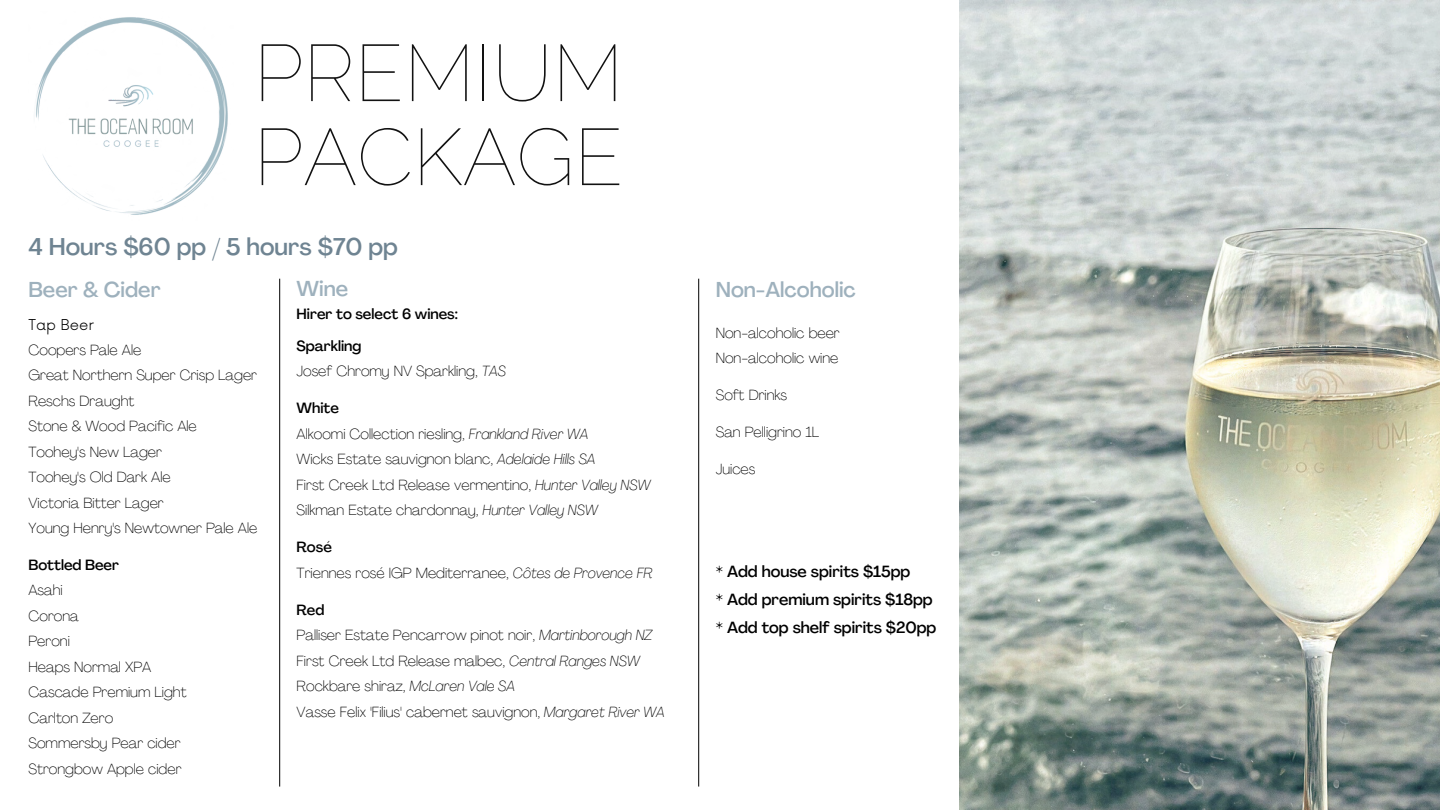
<style>
.page{position:relative;width:1440px;height:810px;background:#fff}
.page>*{position:absolute;margin:0;border:0;box-sizing:border-box;transform-origin:0 0}
.t1{font:100 80px/84px "Raleway";color:#121212}
.t2{font:500 23.9px "Agrandir";color:#6f8492}
.t3{font:500 21.3px "Agrandir";color:#9eb1bd}
.t4{font:500 15.9px/27.7px "Agrandir";color:#000}
.t5{font:100 14.6px "Agrandir";color:#000}
.t6{font:500 14.6px "Agrandir";color:#000}
.t7{font:300 14.6px "Now";color:#000}
.s1{font-style:italic}
</style>
<div class="page">
<img style="left:959px;top:0;width:481px;height:810px">
<hr style="left:279px;top:279px;width:1px;height:508px;background:#000">
<hr style="left:698px;top:279px;width:1px;height:508px;background:#000">
<img style="left:36px;top:17px;width:192px;height:198px">
<p class="t1" style="left:254px;top:31px;width:371px">PREMIUM<br>PACKAGE</p>
<p class="t2" style="left:28px;top:237px;width:371px">4 Hours $60 pp / 5 hours $70 pp</p>
<p class="t3" style="left:28px;top:281px;width:134px">Beer &amp; Cider</p>
<p class="t7" style="left:28px;top:317px;width:67px">Tap Beer</p>
<p class="t5" style="left:28px;top:344px;width:114px">Coopers Pale Ale</p>
<p class="t5" style="left:28px;top:369px;width:230px">Great Northern Super Crisp Lager</p>
<p class="t5" style="left:28px;top:395px;width:107px">Reschs Draught</p>
<p class="t5" style="left:28px;top:420px;width:170px">Stone &amp; Wood Pacific Ale</p>
<p class="t5" style="left:28px;top:446px;width:135px">Toohey's New Lager</p>
<h4 class="t5" style="left:28px;top:471px;width:144px">Toohey's Old Dark Ale</h4>
<p class="t5" style="left:28px;top:497px;width:137px">Victoria Bitter Lager</p>
<p class="t5" style="left:28px;top:522px;width:230px">Young Henry's Newtowner Pale Ale</p>
<p class="t6" style="left:28px;top:559px;width:92px">Bottled Beer</p>
<p class="t5" style="left:28px;top:585px;width:36px">Asahi</p>
<p class="t5" style="left:28px;top:610px;width:52px">Corona</p>
<p class="t5" style="left:28px;top:636px;width:43px">Peroni</p>
<p class="t5" style="left:28px;top:661px;width:124px">Heaps Normal XPA</p>
<p class="t5" style="left:28px;top:686px;width:160px">Cascade Premium Light</p>
<p class="t5" style="left:28px;top:712px;width:86px">Carlton Zero</p>
<p class="t5" style="left:28px;top:737px;width:154px">Sommersby Pear cider</p>
<p class="t5" style="left:28px;top:763px;width:155px">Strongbow Apple cider</p>
<p class="t3" style="left:297px;top:281px;width:53px">Wine</p>
<p class="t6" style="left:297px;top:308px;width:163px">Hirer to select 6 wines:</p>
<h1 class="t6" style="left:297px;top:340px;width:66px">Sparkling</h1>
<h2 class="t5" style="left:297px;top:365px;width:211px">Josef Chromy NV Sparkling, <span class="s1">TAS</span></h2>
<h3 class="t6" style="left:297px;top:402px;width:44px">White</h3>
<p class="t5" style="left:297px;top:428px;width:293px">Alkoomi Collection riesling, <span class="s1">Frankland River WA</span></p>
<p class="t5" style="left:297px;top:453px;width:300px">Wicks Estate sauvignon blanc, <span class="s1">Adelaide Hills SA</span></p>
<p class="t5" style="left:297px;top:479px;width:355px">First Creek Ltd Release vermentino, <span class="s1">Hunter Valley NSW</span></p>
<p class="t5" style="left:297px;top:504px;width:303px">Silkman Estate chardonnay, <span class="s1">Hunter Valley NSW</span></p>
<p class="t6" style="left:297px;top:541px;width:37px">Rosé</p>
<p class="t5" style="left:297px;top:567px;width:358px">Triennes rosé IGP Mediterranee, <span class="s1">Côtes de Provence FR</span></p>
<p class="t6" style="left:297px;top:604px;width:29px">Red</p>
<p class="t5" style="left:297px;top:629px;width:357px">Palliser Estate Pencarrow pinot noir, <span class="s1">Martinborough NZ</span></p>
<p class="t5" style="left:297px;top:655px;width:345px">First Creek Ltd Release malbec, <span class="s1">Central Ranges NSW</span></p>
<p class="t5" style="left:297px;top:680px;width:220px">Rockbare shiraz, <span class="s1">McLaren Vale SA</span></p>
<p class="t5" style="left:297px;top:706px;width:370px">Vasse Felix 'Filius' cabernet sauvignon, <span class="s1">Margaret River WA</span></p>
<p class="t3" style="left:716px;top:281px;width:142px">Non-Alcoholic</p>
<p class="t5" style="left:716px;top:327px;width:126px">Non-alcoholic beer</p>
<p class="t5" style="left:716px;top:352px;width:124px">Non-alcoholic wine</p>
<p class="t5" style="left:716px;top:389px;width:73px">Soft Drinks</p>
<p class="t5" style="left:716px;top:426px;width:105px">San Pelligrino 1L</p>
<h3 class="t5" style="left:716px;top:463px;width:41px">Juices</h3>
<p class="t4" style="left:716px;top:560px;width:222px">* Add house spirits $15pp<br>* Add premium spirits $18pp * Add top shelf spirits $20pp</p>
</div>
